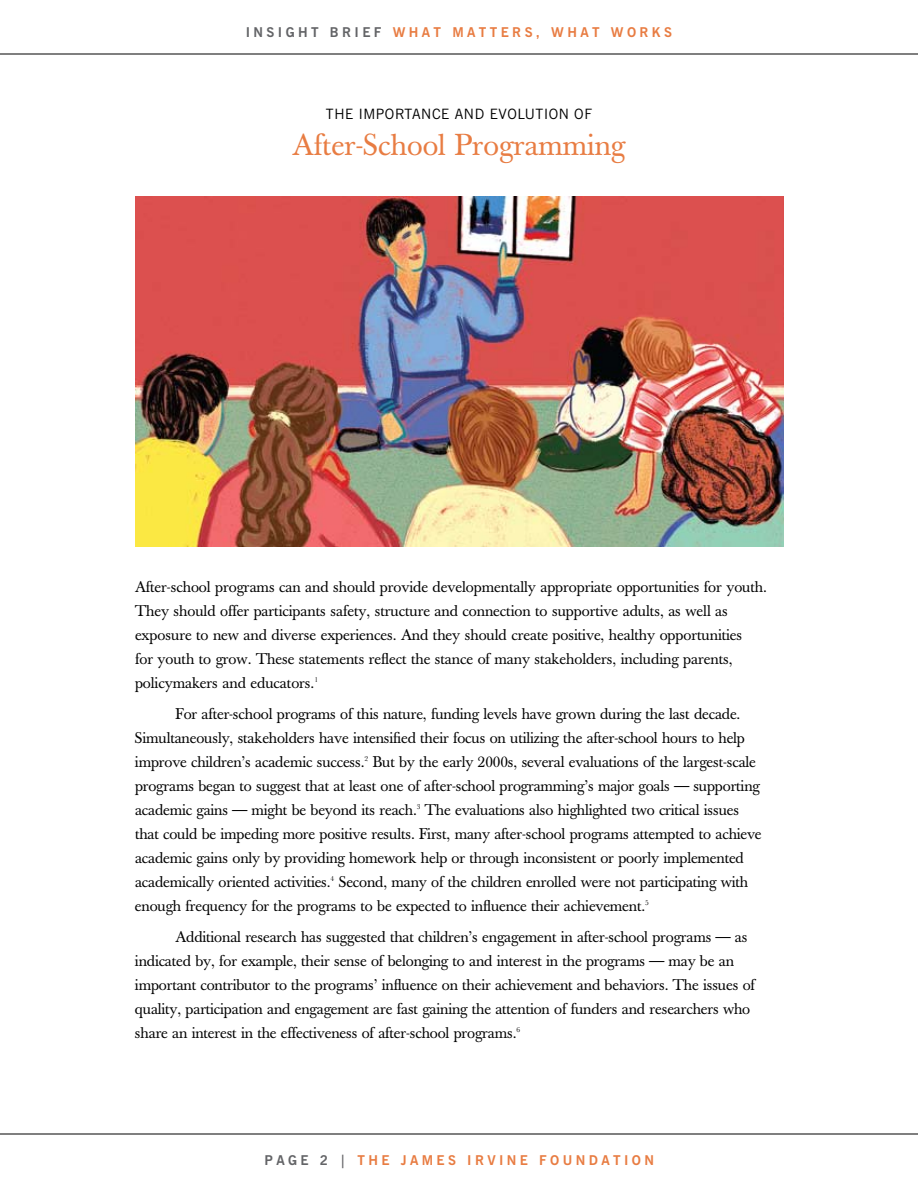
<style>
.page{position:relative;width:918px;height:1188px;background:#fff}
.page>*{position:absolute;margin:0;border:0;box-sizing:border-box;transform-origin:0 0}
.t1{font:30px "Baskerville";color:#e87c42}
.t2{font:15.3px/24px "Baskerville";letter-spacing:-.01em;color:#000}
.t3{font:14.25px "News Gothic BT";letter-spacing:.04em;color:#000}
.t4{font:700 13.5px "News Gothic BT";letter-spacing:.25em;color:#e87c42}
.t5{font:700 13.5px "News Gothic BT";color:#636467}
.s1{color:#636467}
.s2{font-family:"New Baskerville"}
</style>
<div class="page">
<img style="left:135px;top:196px;width:648px;height:350px">
<hr style="left:0;top:54px;width:918px;height:1px;background:#000">
<hr style="left:0;top:1134px;width:918px;height:1px;background:#000">
<p class="t4" style="left:246px;top:24px;width:428px"><span class="s1">INSIGHT BRIEF</span> WHAT MATTERS, WHAT WORKS</p>
<p class="t3" style="left:326px;top:105px;width:48px">THE IMPORTANCE</p>
<p class="t3" style="left:455px;top:105px;width:90px">AN D EVOLUTION</p>
<p class="t3" style="left:574px;top:105px;width:10px">OF</p>
<h1 class="t1" style="left:293px;top:127px;width:334px">After-School Programming</h1>
<p class="t2" style="left:135px;top:575px;width:634px">After-school programs can and should provide developmentally appropriate opportunities for youth.<br>They should offer participants safety, structure and connection to supportive adults, as well as exposure to new and diverse experiences. And they should create positive, healthy opportunities<br>for youth to grow. These statements reflect the stance of many stakeholders, including parents, policymakers and educators.<sup>1</sup></p>
<p class="t2" style="left:135px;top:702px;width:628px;text-indent:40px">For after-school programs of this nature, funding levels have grown during the last decade.<br>Simultaneously, stakeholders have intensified their focus on utilizing the after-school hours to help improve children’s academic success.<sup>2</sup> But by the early 2000s, several evaluations of the largest-scale programs began to suggest that at least one of after-school programming’s major goals <span class="s2">—</span> supporting academic gains <span class="s2">—</span> might be beyond its reach.<sup>3</sup> The evaluations also highlighted two critical issues that could be impeding more positive results. First, many after-school programs attempted to achieve academic gains only by providing homework help or through inconsistent or poorly implemented academically oriented activities.<sup>4</sup> Second, many of the children enrolled were not participating with enough frequency for the programs to be expected to influence their achievement.<sup>5</sup></p>
<p class="t2" style="left:135px;top:925px;width:622px;text-indent:41px">Additional research has suggested that children’s engagement in after-school programs <span class="s2">—</span> as indicated by, for example, their sense of belonging to and interest in the programs <span class="s2">—</span> may be an important contributor to the programs’ influence on their achievement and behaviors. The issues of quality, participation and engagement are fast gaining the attention of funders and researchers who share an interest in the effectiveness of after-school programs.<sup>6</sup></p>
<p class="t5" style="left:265px;top:1152px;width:12px">PAGE</p>
<p class="t4" style="left:320px;top:1152px;width:49px"><span class="s1">2 |</span> THE</p>
<p class="t4" style="left:401px;top:1152px;width:22px">J AMES</p>
<p class="t4" style="left:467px;top:1152px;width:42px">IR VINE</p>
<p class="t4" style="left:539px;top:1152px;width:74px">FO UNDATION</p>
</div>
